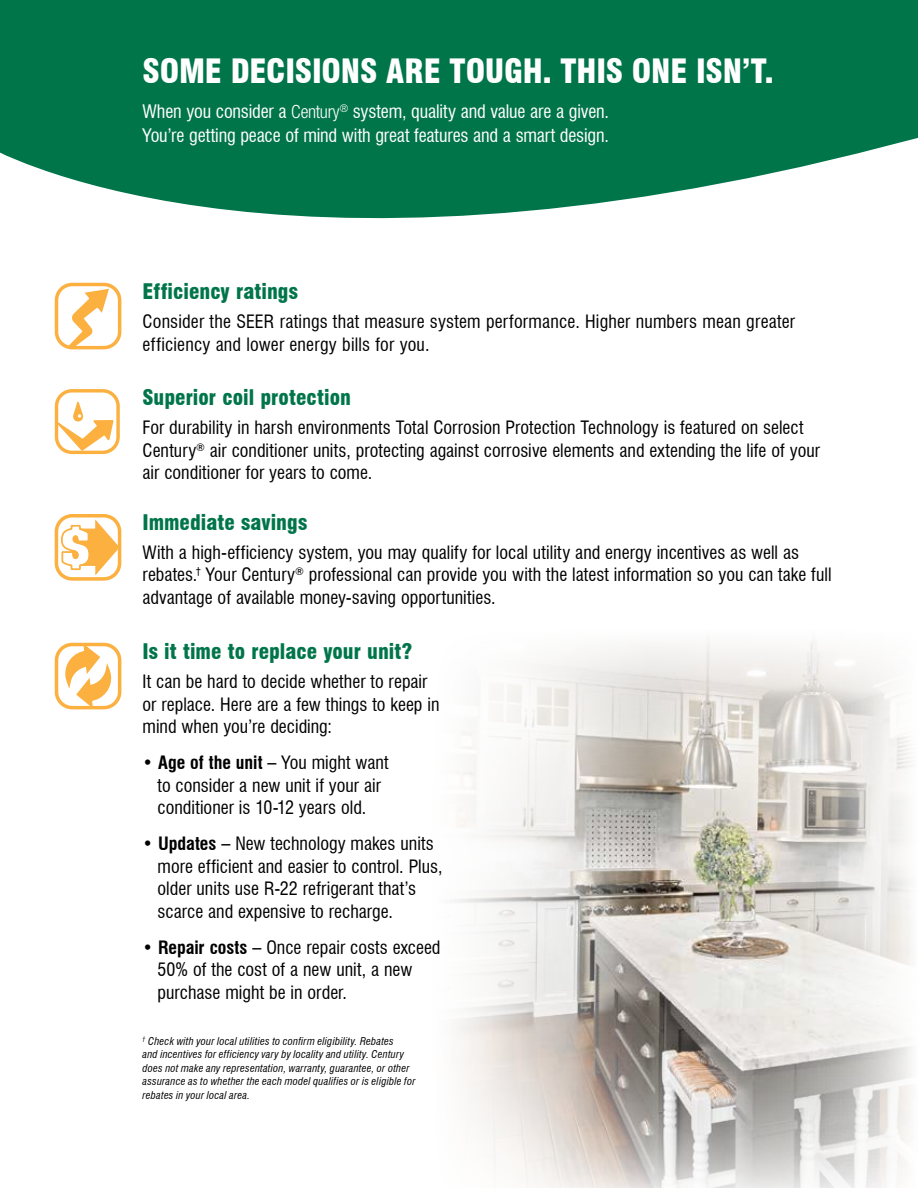
<style>
.page{position:relative;width:918px;height:1188px;background:#fff}
.page>*{position:absolute;margin:0;border:0;box-sizing:border-box;transform-origin:0 0}
.t1{font:900 condensed 32.7px "Swiss 721 BT";letter-spacing:-.005em;color:#fff}
.t2{font:900 condensed 21px "Swiss 721 BT";color:#00754a}
.t3{font:condensed 18.15px/24.3px "Swiss 721 BT";letter-spacing:-.01em;color:#fff}
.t4{font:condensed 18px/22.5px "Swiss 721 BT";color:#000}
.t5{font:italic condensed 10.5px/13.5px "Swiss 721 BT";letter-spacing:.02em;color:#000}
.s1{font-family:"Helvetica Neue LT Std";font-weight:300}
.s2{font-weight:700}
</style>
<div class="page">
<img style="left:454px;top:640px;width:458px;height:548px">
<div style="left:55px;top:283px;width:66px;height:66px;border:4px solid #fbb040;border-radius:16px"></div>
<svg style="left:54px;top:308px;width:57px;height:42px"></svg>
<div style="left:55px;top:514px;width:66px;height:66px;border:4px solid #fbb040;border-radius:16px"></div>
<svg style="left:55px;top:518px;width:65px;height:59px"></svg>
<div style="left:55px;top:643px;width:66px;height:66px;border:4px solid #fbb040;border-radius:16px"></div>
<svg style="left:64px;top:642px;width:49px;height:67px"></svg>
<div style="left:55px;top:389px;width:65px;height:65px;border:3px solid #fbb040;border-radius:15px"></div>
<svg style="left:56px;top:402px;width:59px;height:50px"></svg>
<svg style="left:0;top:0;width:918px;height:308px;fill:#00754a"></svg>
<h1 class="t1" style="left:143px;top:51px;width:633px">SOME DECISIONS ARE TOUGH. THIS ONE ISN’T.</h1>
<p class="t3" style="left:143px;top:99px;width:468px">When you consider a <span class="s1">Century</span><sup>®</sup> system, quality and value are a given.<br>You’re getting peace of mind with great features and a smart design.</p>
<p class="t2" style="left:143px;top:279px;width:157px">Efficiency ratings</p>
<p class="t4" style="left:143px;top:310px;width:654px">Consider the SEER ratings that measure system performance. Higher numbers mean greater efficiency and lower energy bills for you.</p>
<p class="t2" style="left:143px;top:385px;width:210px">Superior coil protection</p>
<p class="t4" style="left:143px;top:416px;width:679px">For durability in harsh environments Total Corrosion Protection Technology is featured on select<br>Century<sup>®</sup> air conditioner units, protecting against corrosive elements and extending the life of your air conditioner for years to come.</p>
<p class="t2" style="left:143px;top:509px;width:166px">Immediate savings</p>
<p class="t4" style="left:143px;top:541px;width:691px">With a high-efficiency system, you may qualify for local utility and energy incentives as well as rebates.<sup>†</sup> Your Century<sup>®</sup> professional can provide you with the latest information so you can take full advantage of available money-saving opportunities.</p>
<p class="t2" style="left:143px;top:639px;width:271px">Is it time to replace your unit?</p>
<p class="t4" style="left:143px;top:670px;width:298px">It can be hard to decide whether to repair or replace. Here are a few things to keep in mind when you’re deciding:</p>
<p class="t4" style="left:143px;top:751px;width:248px;text-align:center"><span class="s2">• Age of the unit –</span> You might want to consider a new unit if your air conditioner is 10-12 years old.</p>
<p class="t4" style="left:158px;top:832px;width:287px;text-indent:-15px"><span class="s2">• Updates –</span> New technology makes units more efficient and easier to control. Plus, older units use R-22 refrigerant that’s scarce and expensive to recharge.</p>
<p class="t4" style="left:158px;top:936px;width:284px;text-indent:-15px"><span class="s2">• Repair costs –</span> Once repair costs exceed<br>50% of the cost of a new unit, a new purchase might be in order.</p>
<p class="t5" style="left:143px;top:1034px;width:274px"><sup>†</sup> Check with your local utilities to confirm eligibility. Rebates<br>and incentives for efficiency vary by locality and utility. Century does not make any representation, warranty, guarantee, or other assurance as to whether the each model qualifies or is eligible for rebates in your local area.</p>
</div>
